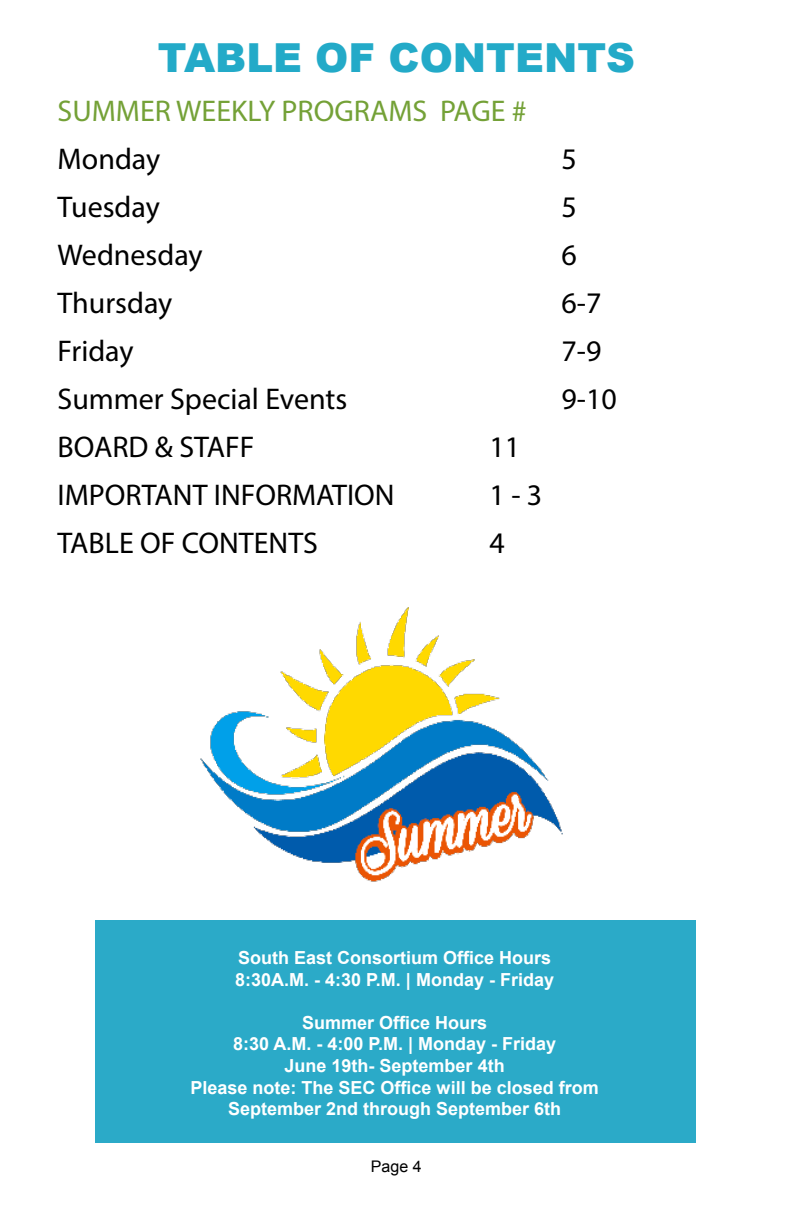
<style>
.page{position:relative;width:792px;height:1224px;background:#fff}
.page>*{position:absolute;margin:0;border:0;box-sizing:border-box;transform-origin:0 0}
.t1{font:900 40px "Arial";color:#23aac8}
.t2{font:30px "Myriad Pro";color:#000}
.t3{font:30px "Myriad Pro";color:#74a137}
.t4{font:700 18px/21.6px "Arial";color:#fff}
.t5{font:16px "Arial";color:#000}
</style>
<div class="page">
<div style="left:96px;top:921px;width:600px;height:222px;background:#2baac8"></div>
<img style="left:128px;top:607px;width:505px;height:314px">
<h1 class="t1" style="left:158px;top:28px;width:479px">TABLE OF CONTENTS</h1>
<h2 class="t3" style="left:58px;top:92px;width:471px">SUMMER WEEKLY PROGRAMS PAGE #</h2>
<h2 class="t2" style="left:58px;top:140px;width:104px">Monday</h2>
<h2 class="t2" style="left:562px;top:140px;width:17px">5</h2>
<h2 class="t2" style="left:58px;top:188px;width:104px">Tuesday</h2>
<h2 class="t2" style="left:562px;top:188px;width:17px">5</h2>
<h2 class="t2" style="left:58px;top:236px;width:147px">Wednesday</h2>
<h2 class="t2" style="left:562px;top:236px;width:17px">6</h2>
<h2 class="t2" style="left:58px;top:284px;width:116px">Thursday</h2>
<h2 class="t2" style="left:562px;top:284px;width:41px">6-7</h2>
<h2 class="t2" style="left:58px;top:332px;width:78px">Friday</h2>
<h2 class="t2" style="left:562px;top:332px;width:41px">7-9</h2>
<h2 class="t2" style="left:58px;top:380px;width:291px">Summer Special Events</h2>
<h2 class="t2" style="left:562px;top:380px;width:57px">9-10</h2>
<h2 class="t2" style="left:58px;top:428px;width:198px">BOARD &amp; STAFF</h2>
<h2 class="t2" style="left:490px;top:428px;width:32px">11</h2>
<h2 class="t2" style="left:58px;top:476px;width:339px">IMPORTANT INFORMATION</h2>
<h2 class="t2" style="left:490px;top:476px;width:54px">1 - 3</h2>
<h2 class="t2" style="left:58px;top:524px;width:262px">TABLE OF CONTENTS</h2>
<h2 class="t2" style="left:490px;top:524px;width:17px">4</h2>
<p class="t4" style="left:235px;top:948px;width:320px">South East Consortium Office Hours<br>8:30A.M. - 4:30 P.M. | Monday - Friday</p>
<p class="t4" style="left:191px;top:1012px;width:410px;text-align:center">Summer Office Hours<br>8:30 A.M. - 4:00 P.M. | Monday - Friday<br>June 19th- September 4th<br>Please note: The SEC Office will be closed from<br>September 2nd through September 6th</p>
<p class="t5" style="left:371px;top:1156px;width:52px">Page 4</p>
</div>
